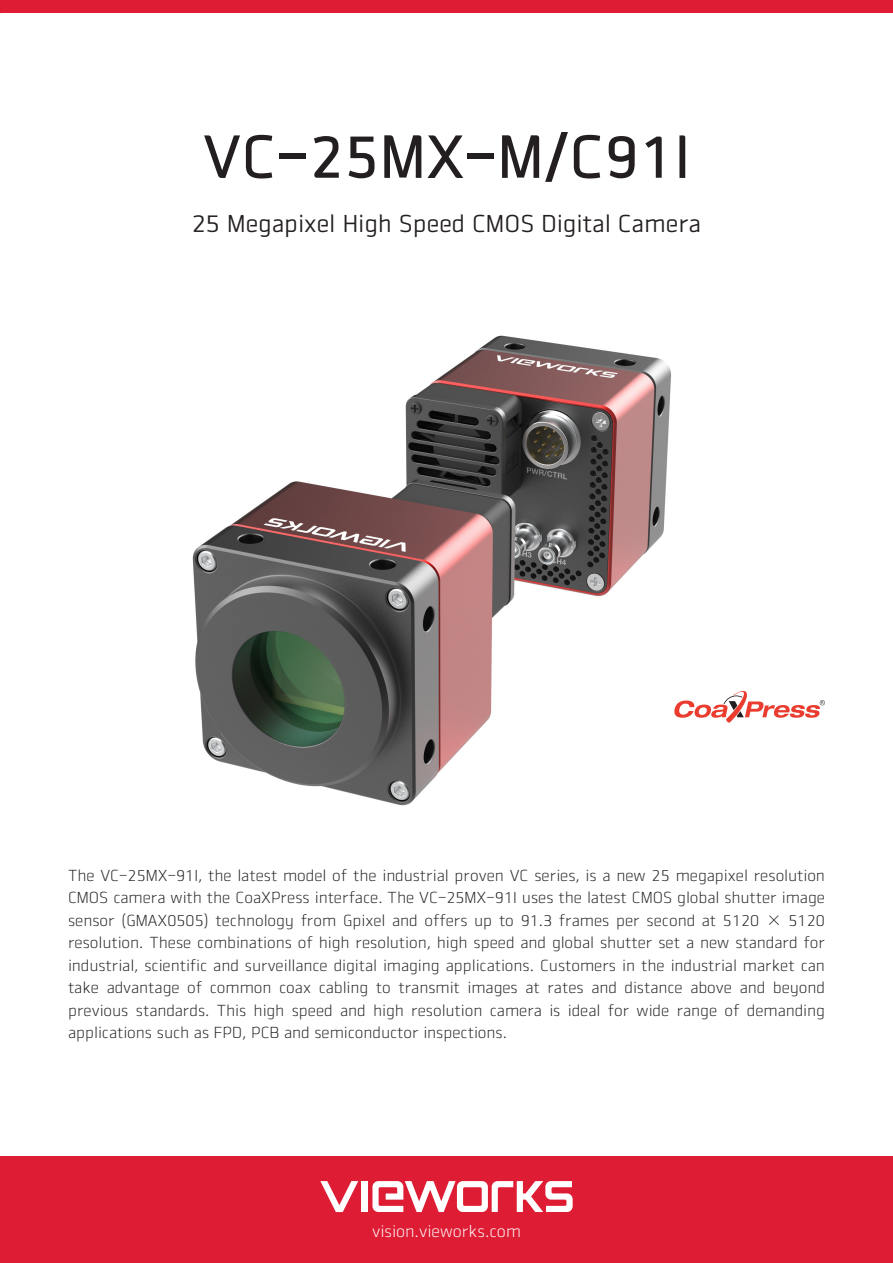
<style>
.page{position:relative;width:893px;height:1263px;background:#fff}
.page>*{position:absolute;margin:0;border:0;box-sizing:border-box;transform-origin:0 0}
.Main_Title{font:60px "Vieworks B";color:#231f20}
.Main_Title-2{font:24px "Vieworks M";color:#231f20}
.t1{font:16.5px "Vieworks L";color:#fff}
.Product_Description{font:15.75px/22.5px "Vieworks L";color:#231f20;text-align:justify}
</style>
<div class="page">
<div style="left:0;top:1157px;width:893px;height:106px;background:#de1d35"></div>
<div style="left:0;top:0;width:893px;height:13px;background:#de1d35"></div>
<div style="left:362px;top:1181px;width:6px;height:31px;background:#fff"></div>
<svg style="left:372px;top:1181px;width:201px;height:31px"></svg>
<svg style="left:320px;top:1181px;width:38px;height:31px"></svg>
<img style="left:192px;top:335px;width:479px;height:471px">
<svg style="left:674px;top:690px;width:151px;height:33px"></svg>
<p class="Main_Title" style="left:203px;top:121px;width:489px">VC-25MX-M/C91I</p>
<p class="Main_Title-2" style="left:192px;top:210px;width:511px">25 Megapixel High Speed CMOS Digital Camera</p>
<p class="Product_Description" style="left:68px;top:864px;width:758px">The VC-25MX-91I, the latest model of the industrial proven VC series, is a new 25 megapixel resolution CMOS camera with the CoaXPress interface. The VC-25MX-91I uses the latest CMOS global shutter image sensor (GMAX0505) technology from Gpixel and offers up to 91.3 frames per second at 5120 × 5120 resolution. These combinations of high resolution, high speed and global shutter set a new standard for industrial, scientific and surveillance digital imaging applications. Customers in the industrial market can take advantage of common coax cabling to transmit images at rates and distance above and beyond previous standards. This high speed and high resolution camera is ideal for wide range of demanding applications such as FPD, PCB and semiconductor inspections.</p>
<p class="t1" style="left:372px;top:1221px;width:150px">vision.vieworks.com</p>
</div>
